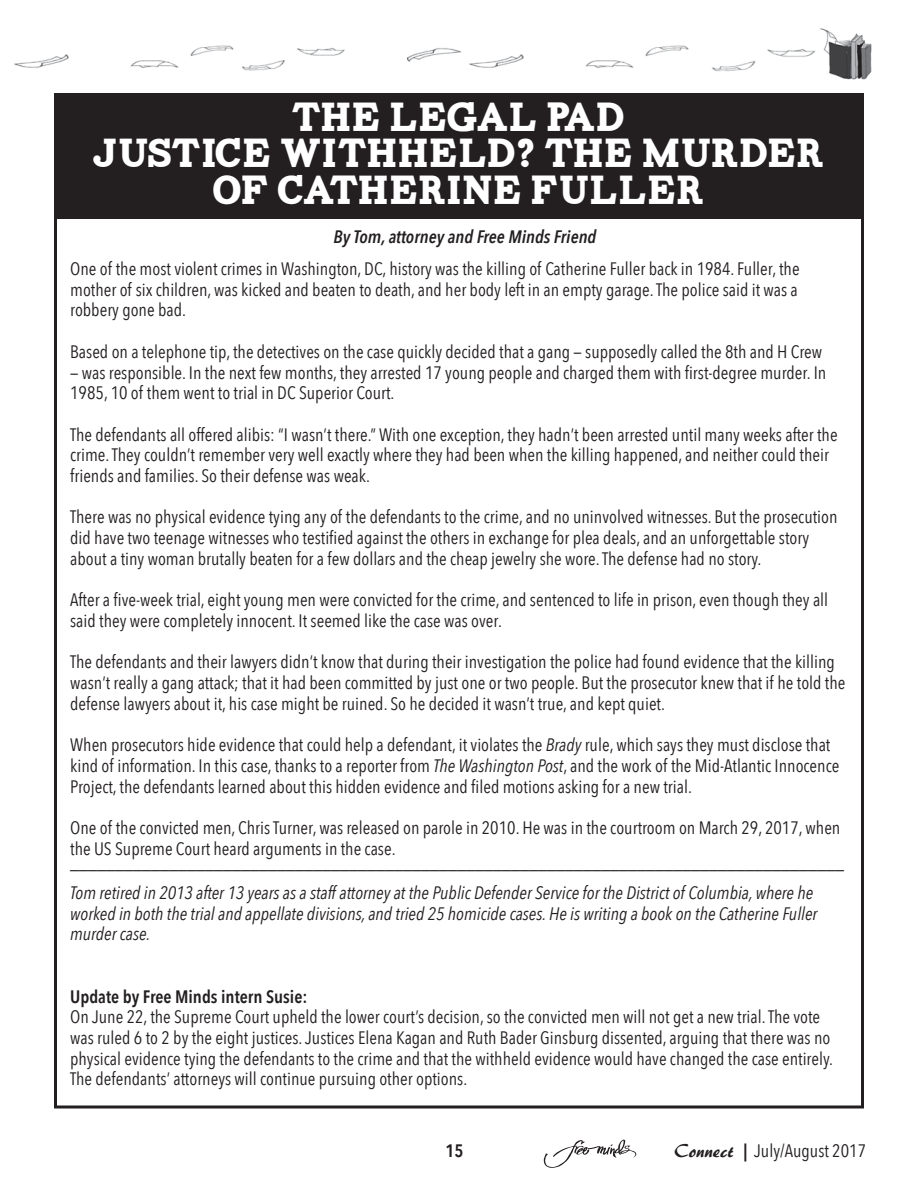
<style>
.page{position:relative;width:918px;height:1188px;background:#fff}
.page>*{position:absolute;margin:0;border:0;box-sizing:border-box;transform-origin:0 0}
.t1{font:40.5px/36.6px "Carton";letter-spacing:-.01em;color:#fff;text-align:center}
.t2{font:18px/20.7px "Avenir Next Condensed";color:#231f20}
.t3{font:italic 18px/20.7px "Avenir Next Condensed";color:#231f20}
.t4{font:italic 600 18px "Avenir Next Condensed";color:#231f20}
.t5{font:600 18px "Avenir Next Condensed";color:#231f20}
.s1{font-style:italic}
.s2{font-family:"ARBERKLEY";font-size:19.5px}
.s3{font-weight:600}
</style>
<div class="page">
<img style="left:14px;top:28px;width:858px;height:52px">
<svg style="left:544px;top:1140px;width:92px;height:28px"></svg>
<div style="left:54px;top:93px;width:810px;height:125px;background:#231f20"></div>
<h1 class="t1" style="left:92px;top:100px;width:734px">THE LEGAL PAD<br>JUSTICE WITHHELD? THE MURDER<br>OF CATHERINE FULLER</h1>
<p class="t4" style="left:334px;top:226px;width:264px">By Tom, attorney and Free Minds Friend</p>
<p class="t2" style="left:70px;top:258px;width:731px;text-align:justify">One of the most violent crimes in Washington, DC, history was the killing of Catherine Fuller back in 1984. Fuller, the mother of six children, was kicked and beaten to death, and her body left in an empty garage. The police said it was a robbery gone bad.</p>
<p class="t2" style="left:70px;top:340px;width:754px">Based on a telephone tip, the detectives on the case quickly decided that a gang — supposedly called the 8th and H Crew</p>
<p class="t2" style="left:70px;top:361px;width:758px">— was responsible. In the next few months, they arrested 17 young people and charged them with first-degree murder. In<br>1985, 10 of them went to trial in DC Superior Court.</p>
<p class="t2" style="left:70px;top:423px;width:769px">The defendants all offered alibis: “I wasn’t there.” With one exception, they hadn’t been arrested until many weeks after the crime. They couldn’t remember very well exactly where they had been when the killing happened, and neither could their friends and families. So their defense was weak.</p>
<p class="t2" style="left:70px;top:506px;width:769px">There was no physical evidence tying any of the defendants to the crime, and no uninvolved witnesses. But the prosecution did have two teenage witnesses who testified against the others in exchange for plea deals, and an unforgettable story about a tiny woman brutally beaten for a few dollars and the cheap jewelry she wore. The defense had no story.</p>
<p class="t2" style="left:70px;top:589px;width:760px">After a five-week trial, eight young men were convicted for the crime, and sentenced to life in prison, even though they all said they were completely innocent. It seemed like the case was over.</p>
<p class="t2" style="left:70px;top:651px;width:777px">The defendants and their lawyers didn’t know that during their investigation the police had found evidence that the killing wasn’t really a gang attack; that it had been committed by just one or two people. But the prosecutor knew that if he told the defense lawyers about it, his case might be ruined. So he decided it wasn’t true, and kept quiet.</p>
<p class="t2" style="left:70px;top:734px;width:771px">When prosecutors hide evidence that could help a defendant, it violates the <span class="s1">Brady</span> rule, which says they must disclose that kind of information. In this case, thanks to a reporter from <span class="s1">The Washington Post</span>, and the work of the Mid-Atlantic Innocence<br>Project, the defendants learned about this hidden evidence and filed motions asking for a new trial.</p>
<p class="t2" style="left:70px;top:816px;width:772px">One of the convicted men, Chris Turner, was released on parole in 2010. He was in the courtroom on March 29, 2017, when the US Supreme Court heard arguments in the case.</p>
<p class="t2" style="left:70px;top:852px;width:775px">______________________________________________________________________________________</p>
<p class="t3" style="left:70px;top:882px;width:749px">Tom retired in 2013 after 13 years as a staff attorney at the Public Defender Service for the District of Columbia, where he worked in both the trial and appellate divisions, and tried 25 homicide cases. He is writing a book on the Catherine Fuller murder case.</p>
<p class="t5" style="left:70px;top:981px;width:239px">Update by Free Minds intern Susie:</p>
<p class="t2" style="left:70px;top:1006px;width:764px">On June 22, the Supreme Court upheld the lower court’s decision, so the convicted men will not get a new trial. The vote was ruled 6 to 2 by the eight justices. Justices Elena Kagan and Ruth Bader Ginsburg dissented, arguing that there was no physical evidence tying the defendants to the crime and that the withheld evidence would have changed the case entirely.<br>The defendants’ attorneys will continue pursuing other options.</p>
<p class="t5" style="left:445px;top:1135px;width:19px">15</p>
<p class="t2" style="left:675px;top:1140px;width:193px"><span class="s2">Connect</span> <span class="s3">|</span> July/August 2017</p>
</div>
